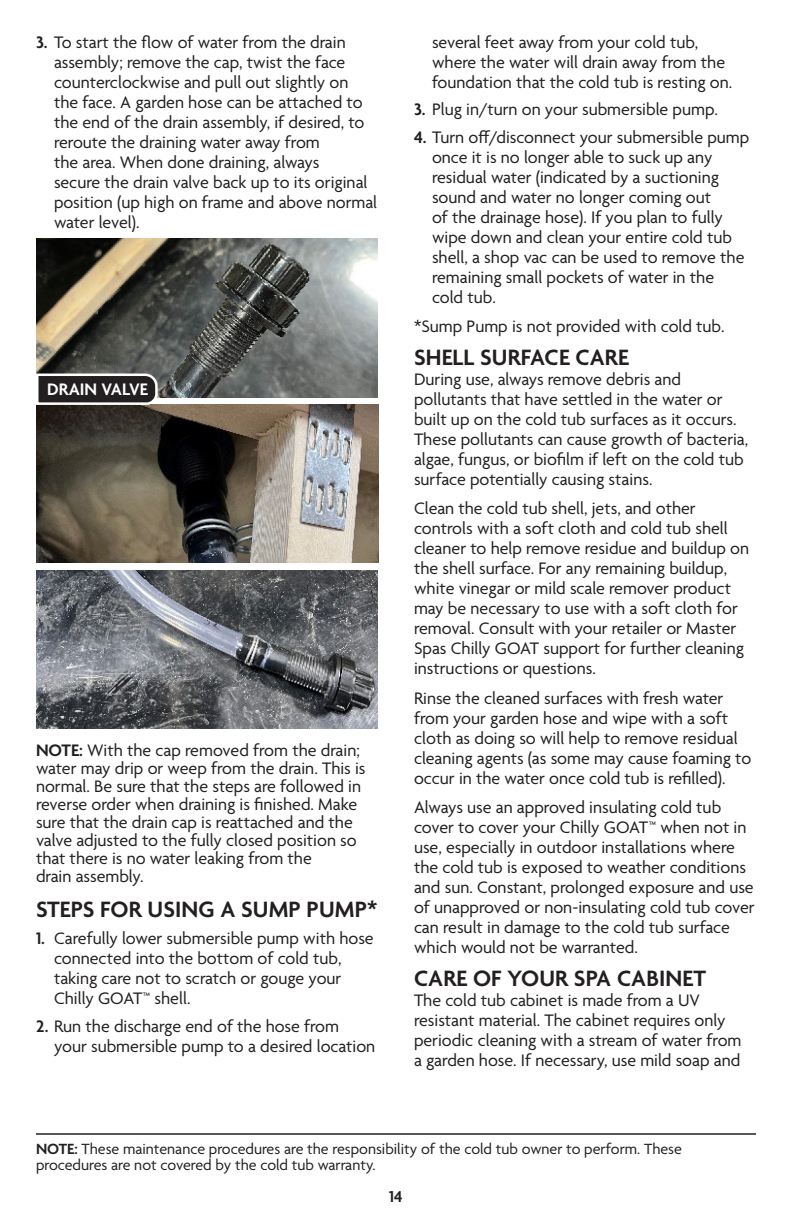
<style>
.page{position:relative;width:792px;height:1224px;background:#fff}
.page>*{position:absolute;margin:0;border:0;box-sizing:border-box;transform-origin:0 0}
.CG_Subheading{font:600 24px "Agenda";letter-spacing:.005em;color:#231f20}
.Body_Copy{font:600 24px "Agenda";letter-spacing:.005em;color:#231f20}
.Body_Copy-2{font:18px/20px "Agenda";color:#231f20}
.t1{font:600 18px "Agenda";color:#fff}
.t2{font:600 17px "Agenda";color:#231f20}
.Body_Copy-3{font:16px/16px "Agenda";color:#231f20}
.s1{font-weight:600}
</style>
<div class="page">
<hr style="left:36px;top:1133px;width:720px;height:2px;background:#231f20">
<img style="left:36px;top:405px;width:342px;height:158px">
<img style="left:36px;top:239px;width:342px;height:158px">
<img style="left:36px;top:570px;width:342px;height:158px">
<svg style="left:36px;top:372px;width:123px;height:34px;background:#4d4a4b"></svg>
<p class="Body_Copy-2" style="left:54px;top:33px;width:325px;text-indent:-18px"><span class="s1">3.</span> To start the flow of water from the drain assembly; remove the cap, twist the face counterclockwise and pull out slightly on the face. A garden hose can be attached to the end of the drain assembly, if desired, to reroute the draining water away from<br>the area. When done draining, always<br>secure the drain valve back up to its original position (up high on frame and above normal water level).</p>
<p class="t1" style="left:47px;top:379px;width:102px">DRAIN VALVE</p>
<p class="Body_Copy-2" style="left:36px;top:742px;width:331px;line-height:18px"><span class="s1">NOTE:</span> With the cap removed from the drain; water may drip or weep from the drain. This is normal. Be sure that the steps are followed in reverse order when draining is finished. Make sure that the drain cap is reattached and the valve adjusted to the fully closed position so that there is no water leaking from the<br>drain assembly.</p>
<p class="Body_Copy" style="left:36px;top:897px;width:343px">STEPS FOR USING A SUMP PUMP*</p>
<p class="Body_Copy-2" style="left:54px;top:930px;width:321px;text-indent:-18px"><span class="s1">1.</span> Carefully lower submersible pump with hose connected into the bottom of cold tub, taking care not to scratch or gouge your Chilly GOAT™ shell.</p>
<p class="Body_Copy-2" style="left:54px;top:1017px;width:323px;text-indent:-18px"><span class="s1">2.</span> Run the discharge end of the hose from your submersible pump to a desired location</p>
<p class="Body_Copy-2" style="left:432px;top:33px;width:302px">several feet away from your cold tub, where the water will drain away from the foundation that the cold tub is resting on.</p>
<p class="Body_Copy-2" style="left:414px;top:101px;width:306px"><span class="s1">3.</span> Plug in/turn on your submersible pump.</p>
<p class="Body_Copy-2" style="left:432px;top:128px;width:319px;text-indent:-18px"><span class="s1">4.</span> Turn off/disconnect your submersible pump once it is no longer able to suck up any residual water (indicated by a suctioning sound and water no longer coming out<br>of the drainage hose). If you plan to fully wipe down and clean your entire cold tub shell, a shop vac can be used to remove the remaining small pockets of water in the cold tub.</p>
<p class="Body_Copy-2" style="left:414px;top:317px;width:312px">*Sump Pump is not provided with cold tub.</p>
<p class="CG_Subheading" style="left:414px;top:344px;width:216px">SHELL SURFACE CARE</p>
<p class="Body_Copy-2" style="left:414px;top:370px;width:336px">During use, always remove debris and pollutants that have settled in the water or built up on the cold tub surfaces as it occurs.<br>These pollutants can cause growth of bacteria, algae, fungus, or biofilm if left on the cold tub surface potentially causing stains.</p>
<p class="Body_Copy-2" style="left:414px;top:500px;width:337px">Clean the cold tub shell, jets, and other controls with a soft cloth and cold tub shell cleaner to help remove residue and buildup on the shell surface. For any remaining buildup, white vinegar or mild scale remover product may be necessary to use with a soft cloth for removal. Consult with your retailer or Master Spas Chilly GOAT support for further cleaning instructions or questions.</p>
<p class="Body_Copy-2" style="left:414px;top:689px;width:339px">Rinse the cleaned surfaces with fresh water from your garden hose and wipe with a soft cloth as doing so will help to remove residual cleaning agents (as some may cause foaming to occur in the water once cold tub is refilled).</p>
<p class="Body_Copy-2" style="left:414px;top:799px;width:342px">Always use an approved insulating cold tub cover to cover your Chilly GOAT™ when not in use, especially in outdoor installations where the cold tub is exposed to weather conditions and sun. Constant, prolonged exposure and use of unapproved or non-insulating cold tub cover can result in damage to the cold tub surface which would not be warranted.</p>
<p class="CG_Subheading" style="left:414px;top:966px;width:294px">CARE OF YOUR SPA CABINET</p>
<p class="Body_Copy-2" style="left:414px;top:992px;width:329px">The cold tub cabinet is made from a UV resistant material. The cabinet requires only periodic cleaning with a stream of water from a garden hose. If necessary, use mild soap and</p>
<p class="Body_Copy-3" style="left:36px;top:1142px;width:647px"><span class="s1">NOTE:</span> These maintenance procedures are the responsibility of the cold tub owner to perform. These procedures are not covered by the cold tub warranty.</p>
<p class="t2" style="left:389px;top:1188px;width:15px">14</p>
</div>
